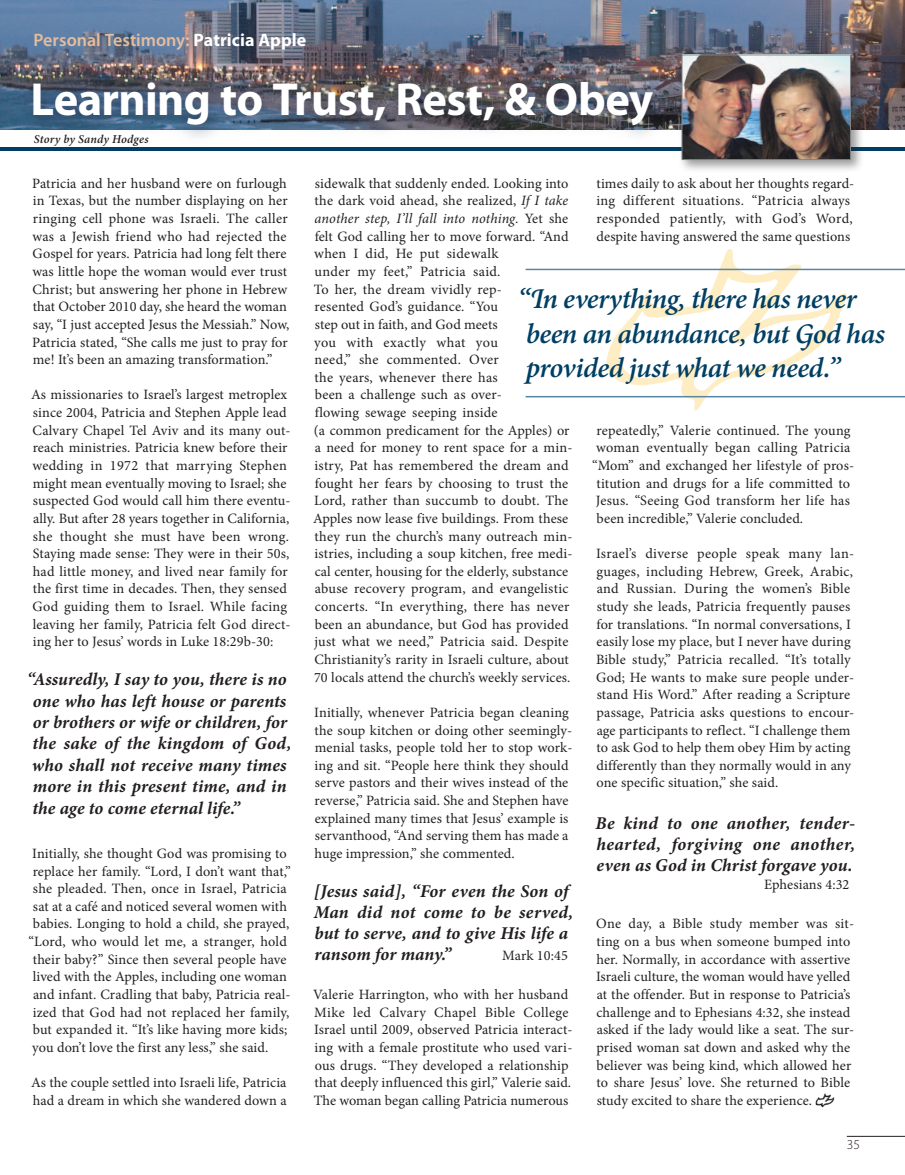
<style>
.page{position:relative;width:905px;height:1175px;background:#fff}
.page>*{position:absolute;margin:0;border:0;box-sizing:border-box;transform-origin:0 0}
.t1{font:700 46.5px "Myriad Pro";letter-spacing:-.015em;color:#fff}
.t2{font:italic 600 28.5px/34.5px "Minion Pro";letter-spacing:-.02em;color:#003f63}
.t3{font:italic 700 18px/21.3px "Minion Pro";letter-spacing:.005em;color:#231f20}
.t4{font:600 18px "Myriad Pro";color:#e6bd9d}
.t5{font:14.25px/17.7px "Minion Pro";letter-spacing:.005em;color:#231f20}
.t6{font:300 13.5px "Myriad Pro";color:#231f20}
.t7{font:italic 600 12px "Minion Pro";letter-spacing:.02em;color:#231f20}
.s1{font-weight:700;color:#fff}
.s2{font-style:italic}
</style>
<div class="page">
<img style="left:0;top:0;width:904px;height:130px">
<svg style="left:606px;top:249px;width:240px;height:162px"></svg>
<img style="left:815px;top:1093px;width:19px;height:14px">
<div style="left:7px;top:55px;width:667px;height:91px;background:#253f8e;opacity:.35"></div>
<hr style="left:525px;top:269px;width:379px;height:1px;background:#5887a6">
<hr style="left:525px;top:396px;width:379px;height:1px;background:#5887a6">
<div style="left:677px;top:50px;width:186px;height:123px;background:#231f20;opacity:.44"></div>
<img style="left:683px;top:56px;width:165px;height:102px">
<div style="left:681px;top:54px;width:169px;height:106px;border:1px solid #808285"></div>
<hr style="left:846px;top:1136px;width:58px;height:1px;background:#231f20">
<p class="t4" style="left:33px;top:28px;width:274px">Personal Testimony: <span class="s1">Patricia Apple</span></p>
<h1 class="t1" style="left:30px;top:69px;width:624px">Learning to Trust, Rest, &amp; Obey</h1>
<p class="t7" style="left:34px;top:131px;width:116px">Story by Sandy Hodges</p>
<p class="t5" style="left:32px;top:174px;width:259px">Patricia and her husband were on furlough in Texas, but the number displaying on her ringing cell phone was Israeli. The caller was a Jewish friend who had rejected the Gospel for years. Patricia had long felt there was little hope the woman would ever trust Christ; but answering her phone in Hebrew that October 2010 day, she heard the woman say, “I just accepted Jesus the Messiah.” Now, Patricia stated, “She calls me just to pray for me! It’s been an amazing transformation.”</p>
<p class="t5" style="left:31px;top:386px;width:261px">As missionaries to Israel’s largest metroplex since 2004, Patricia and Stephen Apple lead Calvary Chapel Tel Aviv and its many out&shy;reach ministries. Patricia knew before their wedding in 1972 that marrying Stephen might mean eventually moving to Israel; she suspected God would call him there eventu&shy;ally. But after 28 years together in California, she thought she must have been wrong.<br>Staying made sense: They were in their 50s, had little money, and lived near family for the first time in decades. Then, they sensed God guiding them to Israel. While facing leaving her family, Patricia felt God direct&shy;ing her to Jesus’ words in Luke 18:29b-30:</p>
<p class="t3" style="left:27px;top:668px;width:265px">“Assuredly, I say to you, there is no one who has left house or parents or brothers or wife or children, for the sake of the kingdom of God, who shall not receive many times more in this present time, and in the age to come eternal life.”</p>
<p class="t5" style="left:32px;top:844px;width:256px">Initially, she thought God was promising to</p>
<p class="t5" style="left:33px;top:862px;width:260px">replace her family. “Lord, I don’t want that,”</p>
<p class="t5" style="left:33px;top:879px;width:255px">she pleaded. Then, once in Israel, Patricia</p>
<p class="t5" style="left:33px;top:897px;width:255px">sat at a café and noticed several women with</p>
<p class="t5" style="left:33px;top:915px;width:258px">babies. Longing to hold a child, she prayed,</p>
<p class="t5" style="left:29px;top:932px;width:260px">“Lord, who would let me, a stranger, hold</p>
<p class="t5" style="left:33px;top:950px;width:255px">their baby?” Since then several people have</p>
<p class="t5" style="left:33px;top:968px;width:256px">lived with the Apples, including one woman</p>
<p class="t5" style="left:33px;top:985px;width:259px">and infant. Cradling that baby, Patricia real-</p>
<p class="t5" style="left:33px;top:1003px;width:258px">ized that God had not replaced her family,</p>
<p class="t5" style="left:33px;top:1020px;width:256px">but expanded it. “It’s like having more kids;</p>
<p class="t5" style="left:32px;top:1038px;width:237px">you don’t love the first any less,” she said.</p>
<p class="t5" style="left:31px;top:1073px;width:257px">As the couple settled into Israeli life, Patricia had a dream in which she wandered down a</p>
<p class="t5" style="left:313px;top:174px;width:261px">sidewalk that suddenly ended. Looking into the dark void ahead, she realized, <span class="s2">If I take another step, I’ll fall into nothing.</span> Yet she felt God calling her to move forward. “And when I did, He put sidewalk<br>under my feet,” Patricia said.<br>To her, the dream vividly rep-<br>resented God’s guidance. “You<br>step out in faith, and God meets<br>you with exactly what you<br>need,” she commented. Over<br>the years, whenever there has<br>been a challenge such as over-<br>flowing sewage seeping inside<br>(a common predicament for the Apples) or a need for money to rent space for a min&shy;istry, Pat has remembered the dream and fought her fears by choosing to trust the Lord, rather than succumb to doubt. The Apples now lease five buildings. From these they run the church’s many outreach min&shy;istries, including a soup kitchen, free medi&shy;cal center, housing for the elderly, substance abuse recovery program, and evangelistic concerts. “In everything, there has never been an abundance, but God has provided just what we need,” Patricia said. Despite Christianity’s rarity in Israeli culture, about 70 locals attend the church’s weekly services.</p>
<p class="t5" style="left:314px;top:703px;width:260px">Initially, whenever Patricia began cleaning the soup kitchen or doing other seemingly&shy;menial tasks, people told her to stop work&shy;ing and sit. “People here think they should serve pastors and their wives instead of the reverse,” Patricia said. She and Stephen have explained many times that Jesus’ example is servanthood, “And serving them has made a huge impression,” she commented.</p>
<p class="t3" style="left:313px;top:880px;width:261px">[Jesus said], “For even the Son of<br>Man did not come to be served, but to serve, and to give His life a ransom for many.”</p>
<p class="t5" style="left:596px;top:174px;width:259px">times daily to ask about her thoughts regard&shy;ing different situations. “Patricia always responded patiently, with God’s Word, despite having answered the same questions</p>
<h2 class="t2" style="left:518px;top:281px;width:369px">“In everything, there has never been an abundance, but God has provided just what we need.”</h2>
<p class="t5" style="left:596px;top:421px;width:256px">repeatedly,” Valerie continued. The young</p>
<p class="t5" style="left:596px;top:439px;width:256px">woman eventually began calling Patricia</p>
<p class="t5" style="left:592px;top:456px;width:263px">“Mom” and exchanged her lifestyle of pros-</p>
<p class="t5" style="left:596px;top:474px;width:255px">titution and drugs for a life committed to</p>
<p class="t5" style="left:596px;top:492px;width:255px">Jesus. “Seeing God transform her life has</p>
<p class="t5" style="left:596px;top:509px;width:208px">been incredible,” Valerie concluded.</p>
<p class="t5" style="left:596px;top:545px;width:260px">Israel’s diverse people speak many lan&shy;guages, including Hebrew, Greek, Arabic, and Russian. During the women’s Bible study she leads, Patricia frequently pauses for translations. “In normal conversations, I easily lose my place, but I never have during Bible study,” Patricia recalled. “It’s totally God; He wants to make sure people under&shy;stand His Word.” After reading a Scripture passage, Patricia asks questions to encour&shy;age participants to reflect. “I challenge them to ask God to help them obey Him by acting differently than they normally would in any one specific situation,” she said.</p>
<p class="t3" style="left:595px;top:812px;width:261px;text-align:justify">Be kind to one another, tender&shy;hearted, forgiving one another, even as God in Christ forgave you.</p>
<p class="t5" style="left:764px;top:875px;width:87px">Ephesians 4:32</p>
<p class="t5" style="left:596px;top:915px;width:260px">One day, a Bible study member was sit&shy;ting on a bus when someone bumped into her. Normally, in accordance with assertive Israeli culture, the woman would have yelled at the offender. But in response to Patricia’s challenge and to Ephesians 4:32, she instead asked if the lady would like a seat. The sur&shy;prised woman sat down and asked why the believer was being kind, which allowed her to share Jesus’ love. She returned to Bible study excited to share the experience.</p>
<p class="t5" style="left:502px;top:946px;width:67px">Mark 10:45</p>
<p class="t5" style="left:313px;top:985px;width:261px">Valerie Harrington, who with her husband Mike led Calvary Chapel Bible College Israel until 2009, observed Patricia interact&shy;ing with a female prostitute who used vari&shy;ous drugs. “They developed a relationship that deeply influenced this girl,” Valerie said.<br>The woman began calling Patricia numerous</p>
<p class="t6" style="left:846px;top:1136px;width:15px">35</p>
</div>
